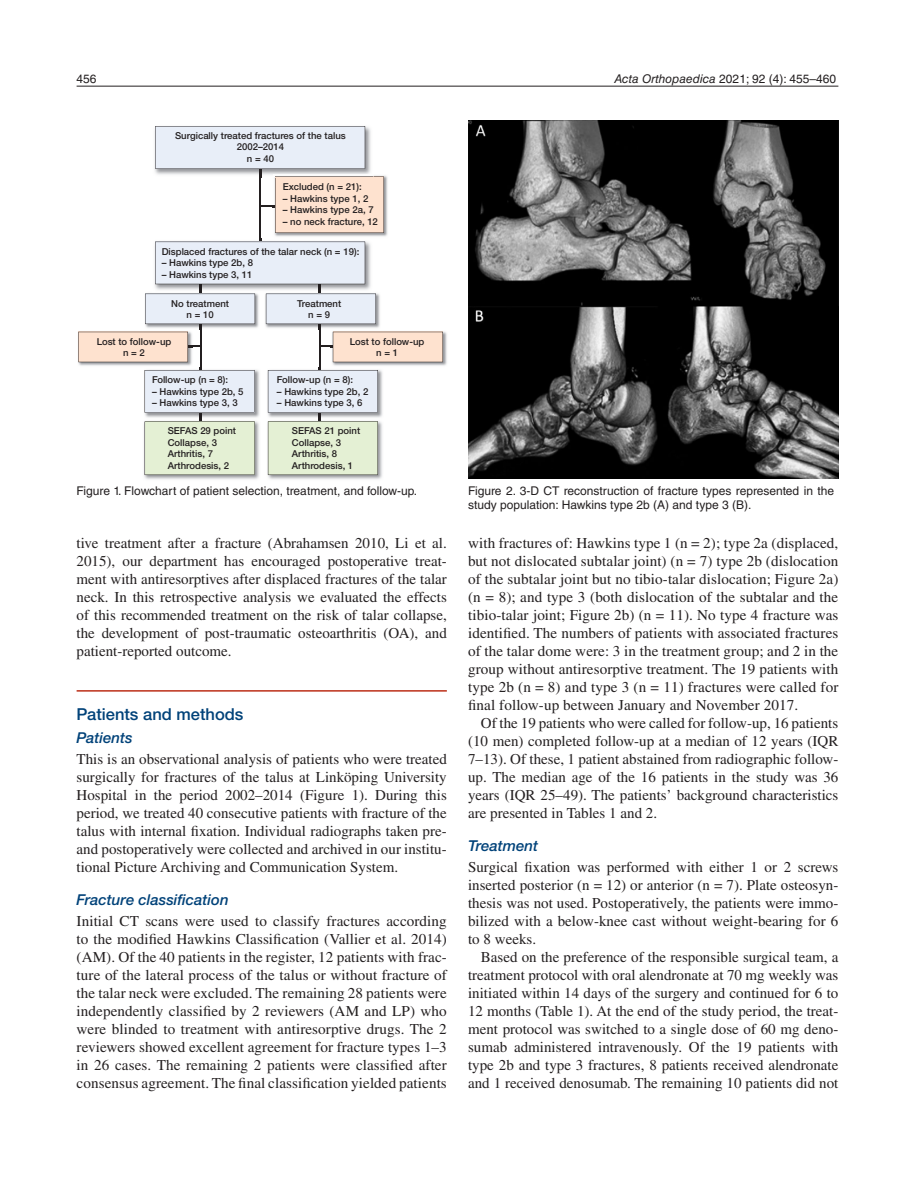
<style>
.page{position:relative;width:915px;height:1191px;background:#fff}
.page>*{position:absolute;margin:0;border:0;box-sizing:border-box;transform-origin:0 0}
.t1{font:500 16.5px "Helvetica Neue LTW1 G";color:#004279}
.t2{font:15px/18px "Times LT Std";color:#231f20;text-align:justify}
.t3{font:italic 500 15px "Helvetica Neue LTW1 G";color:#004279}
.t4{font:12px/13.5px "Helvetica LT Std";color:#231f20}
.t5{font:500 9.6px/11.4px "Helvetica Neue LTW1 G";color:#231f20;text-align:center}
.s1{font-style:italic}
</style>
<div class="page">
<hr style="left:77px;top:86px;width:761px;height:1px;background:#231f20">
<hr style="left:77px;top:690px;width:369px;height:1px;background:#bc2e18">
<hr style="left:260px;top:205px;width:22px;height:2px;background:#231f20">
<hr style="left:259px;top:155px;width:2px;height:117px;background:#231f20">
<hr style="left:180px;top:345px;width:20px;height:2px;background:#231f20">
<hr style="left:320px;top:345px;width:20px;height:2px;background:#231f20">
<hr style="left:200px;top:276px;width:2px;height:169px;background:#231f20">
<hr style="left:319px;top:279px;width:2px;height:170px;background:#231f20">
<img style="left:274px;top:175px;width:114px;height:62px">
<div style="left:273px;top:176px;width:111px;height:57px;background:#fee2cf"></div>
<img style="left:275px;top:177px;width:98px;height:1px">
<img style="left:154px;top:126px;width:217px;height:51px">
<img style="left:259px;top:169px;width:2px;height:8px">
<img style="left:273px;top:174px;width:100px;height:3px">
<div style="left:155px;top:126px;width:210px;height:43px;background:#e8eef8"></div>
<img style="left:155px;top:239px;width:211px;height:3px">
<img style="left:144px;top:368px;width:116px;height:112px">
<img style="left:200px;top:368px;width:2px;height:53px">
<div style="left:144px;top:370px;width:110px;height:42px;background:#e8eef8"></div>
<img style="left:267px;top:368px;width:116px;height:112px">
<img style="left:319px;top:368px;width:2px;height:53px">
<div style="left:268px;top:370px;width:110px;height:42px;background:#e8eef8"></div>
<div style="left:144px;top:421px;width:110px;height:54px;background:#e4f0d4"></div>
<div style="left:268px;top:421px;width:110px;height:54px;background:#e4f0d4"></div>
<img style="left:145px;top:324px;width:114px;height:5px">
<img style="left:265px;top:293px;width:115px;height:36px">
<svg style="left:145px;top:242px;width:231px;height:82px;background:#e1e6ee"></svg>
<img style="left:78px;top:331px;width:114px;height:35px">
<svg style="left:78px;top:332px;width:115px;height:30px;background:#f5dbca"></svg>
<img style="left:332px;top:331px;width:115px;height:35px">
<svg style="left:331px;top:332px;width:112px;height:30px;background:#f8ddcb"></svg>
<img style="left:468px;top:120px;width:370px;height:359px">
<p class="t4" style="left:77px;top:72px;width:22px">456</p>
<p class="t4" style="left:614px;top:72px;width:223px"><span class="s1">Acta Orthopaedica</span> 2021; 92 (4): 455–460</p>
<p class="t5" style="left:175px;top:130px;width:172px">Surgically treated fractures of the talus<br>2002–2014<br>n = 40</p>
<p class="t5" style="left:283px;top:181px;width:80px">Excluded (n = 21):</p>
<p class="t5" style="left:283px;top:193px;width:87px">– Hawkins type 1, 2</p>
<p class="t5" style="left:283px;top:204px;width:92px">– Hawkins type 2a, 7</p>
<p class="t5" style="left:283px;top:216px;width:97px">– no neck fracture, 12</p>
<p class="t5" style="left:162px;top:246px;width:199px">Displaced fractures of the talar neck (n = 19):</p>
<p class="t5" style="left:162px;top:257px;width:93px">– Hawkins type 2b, 8</p>
<p class="t5" style="left:162px;top:269px;width:92px">– Hawkins type 3, 11</p>
<p class="t5" style="left:171px;top:298px;width:59px">No treatment n = 10</p>
<p class="t5" style="left:297px;top:298px;width:46px">Treatment n = 9</p>
<p class="t5" style="left:97px;top:336px;width:76px">Lost to follow-up n = 2</p>
<p class="t5" style="left:350px;top:336px;width:76px">Lost to follow-up n = 1</p>
<p class="t5" style="left:152px;top:374px;width:78px">Follow-up (n = 8):</p>
<p class="t5" style="left:152px;top:385px;width:93px">– Hawkins type 2b, 5</p>
<p class="t5" style="left:152px;top:397px;width:87px">– Hawkins type 3, 3</p>
<p class="t5" style="left:168px;top:425px;width:70px;text-align:left">SEFAS 29 point<br>Collapse, 3<br>Arthritis, 7<br>Arthrodesis, 2</p>
<p class="t5" style="left:292px;top:425px;width:70px;text-align:left">SEFAS 21 point<br>Collapse, 3<br>Arthritis, 8<br>Arthrodesis, 1</p>
<p class="t5" style="left:277px;top:374px;width:78px">Follow-up (n = 8):</p>
<p class="t5" style="left:277px;top:385px;width:93px">– Hawkins type 2b, 2</p>
<p class="t5" style="left:277px;top:397px;width:87px">– Hawkins type 3, 6</p>
<p class="t4" style="left:77px;top:484px;width:342px">Figure 1. Flowchart of patient selection, treatment, and follow-up.</p>
<p class="t2" style="left:77px;top:533px;width:371px">tive treatment after a fracture (Abrahamsen 2010, Li et al.<br>2015), our department has encouraged postoperative treat&shy;ment with antiresorptives after displaced fractures of the talar neck. In this retrospective analysis we evaluated the effects of this recommended treatment on the risk of talar collapse, the development of post-traumatic osteoarthritis (OA), and patient-reported outcome.</p>
<p class="t1" style="left:77px;top:704px;width:168px">Patients and methods</p>
<p class="t3" style="left:77px;top:728px;width:58px">Patients</p>
<p class="t2" style="left:77px;top:749px;width:371px">This is an observational analysis of patients who were treated surgically for fractures of the talus at Linköping University Hospital in the period 2002–2014 (Figure 1). During this period, we treated 40 consecutive patients with fracture of the talus with internal fixation. Individual radiographs taken pre&shy;and postoperatively were collected and archived in our institu&shy;tional Picture Archiving and Communication System.</p>
<p class="t3" style="left:77px;top:890px;width:153px">Fracture classification</p>
<p class="t2" style="left:77px;top:911px;width:371px">Initial CT scans were used to classify fractures according to the modified Hawkins Classification (Vallier et al. 2014) (AM). Of the 40 patients in the register, 12 patients with frac&shy;ture of the lateral process of the talus or without fracture of the talar neck were excluded. The remaining 28 patients were independently classified by 2 reviewers (AM and LP) who were blinded to treatment with antiresorptive drugs. The 2 reviewers showed excellent agreement for fracture types 1–3 in 26 cases. The remaining 2 patients were classified after consensus agreement. The final classification yielded patients</p>
<p class="t4" style="left:468px;top:484px;width:367px">Figure 2. 3-D CT reconstruction of fracture types represented in the study population: Hawkins type 2b (A) and type 3 (B).</p>
<p class="t2" style="left:468px;top:533px;width:372px">with fractures of: Hawkins type 1 (n = 2); type 2a (displaced, but not dislocated subtalar joint) (n = 7) type 2b (dislocation of the subtalar joint but no tibio-talar dislocation; Figure 2a) (n = 8); and type 3 (both dislocation of the subtalar and the tibio-talar joint; Figure 2b) (n = 11). No type 4 fracture was identified. The numbers of patients with associated fractures of the talar dome were: 3 in the treatment group; and 2 in the group without antiresorptive treatment. The 19 patients with type 2b (n = 8) and type 3 (n = 11) fractures were called for final follow-up between January and November 2017.</p>
<p class="t2" style="left:468px;top:713px;width:371px;text-indent:13px">Of the 19 patients who were called for follow-up, 16 patients (10 men) completed follow-up at a median of 12 years (IQR 7–13). Of these, 1 patient abstained from radiographic follow&shy;up. The median age of the 16 patients in the study was 36 years (IQR 25–49). The patients’ background characteristics are presented in Tables 1 and 2.</p>
<p class="t3" style="left:468px;top:836px;width:72px">Treatment</p>
<p class="t2" style="left:468px;top:857px;width:371px">Surgical fixation was performed with either 1 or 2 screws inserted posterior (n = 12) or anterior (n = 7). Plate osteosyn&shy;thesis was not used. Postoperatively, the patients were immo&shy;bilized with a below-knee cast without weight-bearing for 6 to 8 weeks.</p>
<p class="t2" style="left:468px;top:947px;width:371px;text-indent:13px">Based on the preference of the responsible surgical team, a treatment protocol with oral alendronate at 70 mg weekly was initiated within 14 days of the surgery and continued for 6 to 12 months (Table 1). At the end of the study period, the treat&shy;ment protocol was switched to a single dose of 60 mg deno&shy;sumab administered intravenously. Of the 19 patients with type 2b and type 3 fractures, 8 patients received alendronate and 1 received denosumab. The remaining 10 patients did not</p>
</div>
